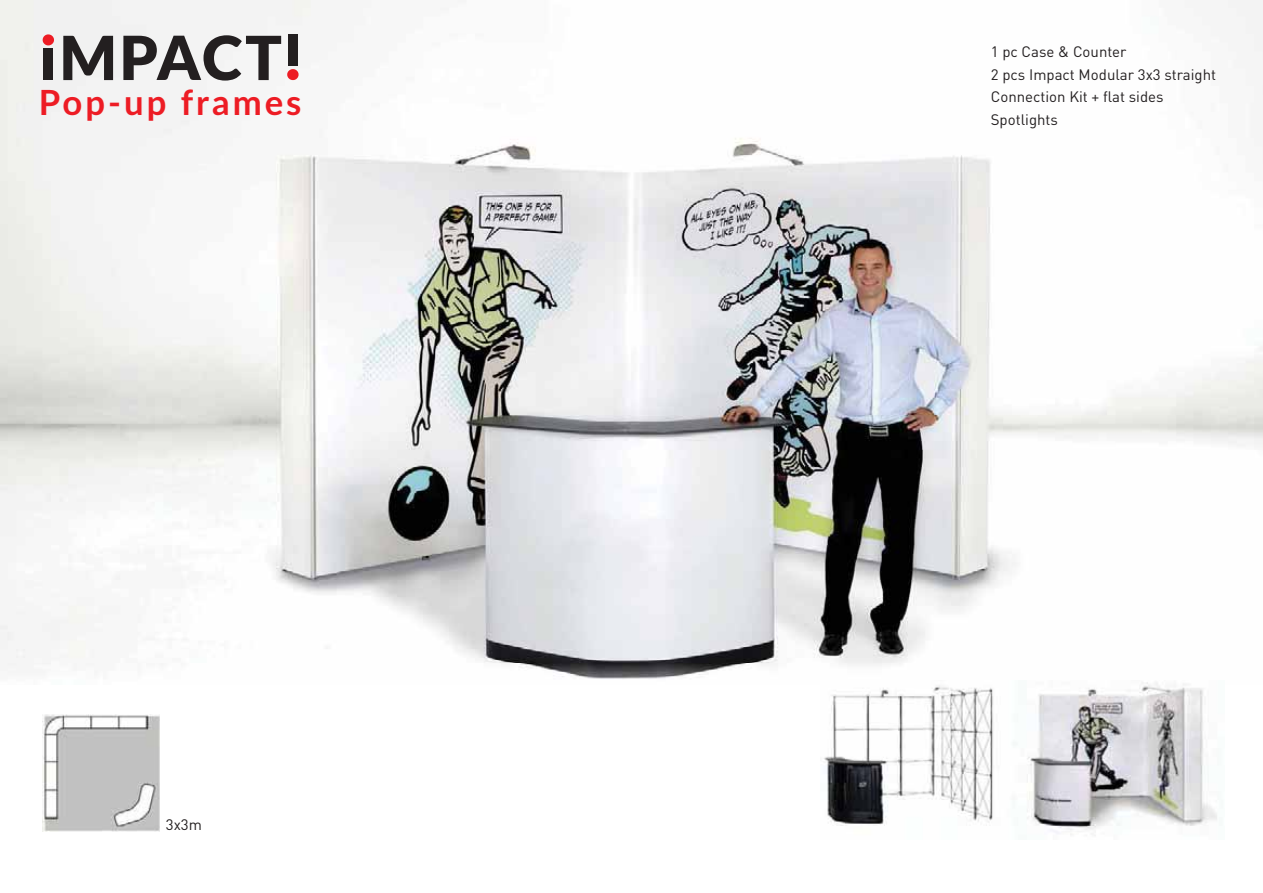
<style>
.page{position:relative;width:1263px;height:893px;background:#fff}
.page>*{position:absolute;margin:0;border:0;box-sizing:border-box;transform-origin:0 0}
.t1{font:900 60.75px "Lato";letter-spacing:.035em;color:#231f20}
.t2{font:700 34.65px "Lato";letter-spacing:.085em;color:#ed1c24}
.t3{font:15px/22.5px "DIN";color:#231f20}
</style>
<div class="page">
<img style="left:0;top:0;width:1263px;height:663px">
<img style="left:7px;top:663px;width:875px;height:16px">
<img style="left:43px;top:714px;width:116px;height:117px">
<img style="left:824px;top:682px;width:393px;height:154px">
<svg style="left:43px;top:34px;width:11px;height:11px"></svg>
<div style="left:44px;top:49px;width:9px;height:31px;background:#231f20"></div>
<svg style="left:287px;top:69px;width:12px;height:11px"></svg>
<div style="left:288px;top:34px;width:10px;height:32px;background:#231f20"></div>
<h1 class="t1" style="left:60px;top:24px;width:224px">MPACT</h1>
<h2 class="t2" style="left:39px;top:83px;width:264px">Pop-up frames</h2>
<p class="t3" style="left:166px;top:815px;width:38px">3x3m</p>
<p class="t3" style="left:991px;top:42px;width:227px">1 pc Case &amp; Counter<br>2 pcs Impact Modular 3x3 straight<br>Connection Kit + flat sides<br>Spotlights</p>
</div>
